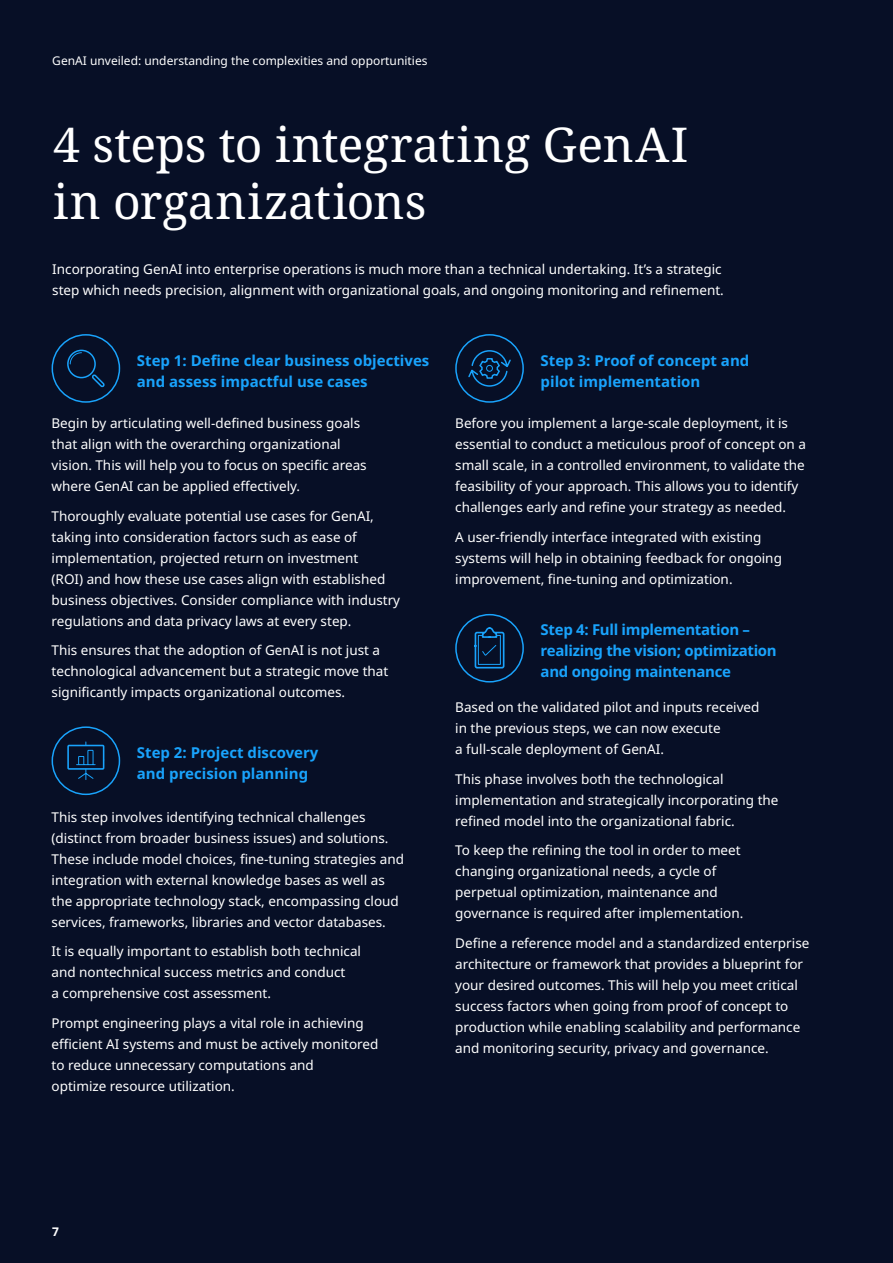
<style>
.page{position:relative;width:893px;height:1263px;background:#070f26}
.page>*{position:absolute;margin:0;border:0;box-sizing:border-box;transform-origin:0 0}
.t1{font:48px/57px "Noto Serif";color:#fff}
.t2{font:700 15px/21px "Noto Sans";color:#19a3fc}
.t3{font:700 15px/21px "Noto Sans";letter-spacing:-.02em;color:#19a3fc}
.t4{font:13.5px/21px "Noto Sans";color:#fff}
.t5{font:12px "Noto Sans";color:#fff}
.t6{font:700 12px "Noto Sans";color:#fff}
</style>
<div class="page">
<div style="left:67px;top:350px;width:29px;height:28px;border:2px solid #19a3fc;border-radius:50%"></div>
<svg style="left:69px;top:352px;width:13px;height:13px"></svg>
<svg style="left:90px;top:374px;width:15px;height:14px"></svg>
<div style="left:52px;top:334px;width:68px;height:69px;border:2px solid #19a3fc;border-radius:50%"></div>
<div style="left:67px;top:745px;width:37px;height:25px;border:2px solid #19a3fc"></div>
<svg style="left:76px;top:741px;width:20px;height:39px"></svg>
<div style="left:52px;top:726px;width:68px;height:69px;border:2px solid #19a3fc;border-radius:50%"></div>
<svg style="left:468px;top:350px;width:43px;height:37px"></svg>
<div style="left:455px;top:334px;width:69px;height:69px;border:2px solid #19a3fc;border-radius:50%"></div>
<svg style="left:474px;top:627px;width:31px;height:42px"></svg>
<div style="left:455px;top:614px;width:69px;height:68px;border:2px solid #19a3fc;border-radius:50%"></div>
<p class="t5" style="left:52px;top:54px;width:377px">GenAI unveiled: understanding the complexities and opportunities</p>
<h1 class="t1" style="left:53px;top:118px;width:637px">4 steps to integrating GenAI in organizations</h1>
<p class="t4" style="left:52px;top:259px;width:673px">Incorporating GenAI into enterprise operations is much more than a technical undertaking. It’s a strategic step which needs precision, alignment with organizational goals, and ongoing monitoring and refinement.</p>
<p class="t2" style="left:137px;top:350px;width:294px">Step 1: Define clear business objectives and assess impactful use cases</p>
<p class="t4" style="left:52px;top:413px;width:317px">Begin by articulating well-defined business goals that align with the overarching organizational vision. This will help you to focus on specific areas where GenAI can be applied effectively.</p>
<p class="t4" style="left:52px;top:505px;width:350px">Thoroughly evaluate potential use cases for GenAI, taking into consideration factors such as ease of implementation, projected return on investment<br>(ROI) and how these use cases align with established business objectives. Consider compliance with industry regulations and data privacy laws at every step.</p>
<p class="t4" style="left:52px;top:640px;width:338px">This ensures that the adoption of GenAI is not just a technological advancement but a strategic move that significantly impacts organizational outcomes.</p>
<p class="t2" style="left:137px;top:743px;width:183px">Step 2: Project discovery and precision planning</p>
<p class="t4" style="left:52px;top:806px;width:354px">This step involves identifying technical challenges (distinct from broader business issues) and solutions.<br>These include model choices, fine-tuning strategies and integration with external knowledge bases as well as the appropriate technology stack, encompassing cloud services, frameworks, libraries and vector databases.</p>
<p class="t4" style="left:52px;top:941px;width:311px">It is equally important to establish both technical and nontechnical success metrics and conduct<br>a comprehensive cost assessment.</p>
<p class="t4" style="left:52px;top:1012px;width:328px">Prompt engineering plays a vital role in achieving efficient AI systems and must be actively monitored to reduce unnecessary computations and<br>optimize resource utilization.</p>
<p class="t2" style="left:541px;top:350px;width:210px">Step 3: Proof of concept and pilot implementation</p>
<p class="t4" style="left:455px;top:413px;width:352px">Before you implement a large-scale deployment, it is essential to conduct a meticulous proof of concept on a small scale, in a controlled environment, to validate the feasibility of your approach. This allows you to identify challenges early and refine your strategy as needed.</p>
<p class="t4" style="left:455px;top:527px;width:328px">A user-friendly interface integrated with existing systems will help in obtaining feedback for ongoing improvement, fine-tuning and optimization.</p>
<p class="t3" style="left:541px;top:620px;width:238px">Step 4: Full implementation – realizing the vision; optimization and ongoing maintenance</p>
<p class="t4" style="left:455px;top:697px;width:306px">Based on the validated pilot and inputs received in the previous steps, we can now execute<br>a full-scale deployment of GenAI.</p>
<p class="t4" style="left:455px;top:769px;width:325px">This phase involves both the technological implementation and strategically incorporating the refined model into the organizational fabric.</p>
<p class="t4" style="left:455px;top:840px;width:290px">To keep the refining the tool in order to meet changing organizational needs, a cycle of perpetual optimization, maintenance and governance is required after implementation.</p>
<p class="t4" style="left:455px;top:933px;width:356px">Define a reference model and a standardized enterprise architecture or framework that provides a blueprint for your desired outcomes. This will help you meet critical success factors when going from proof of concept to production while enabling scalability and performance and monitoring security, privacy and governance.</p>
<p class="t6" style="left:52px;top:1225px;width:8px">7</p>
</div>
